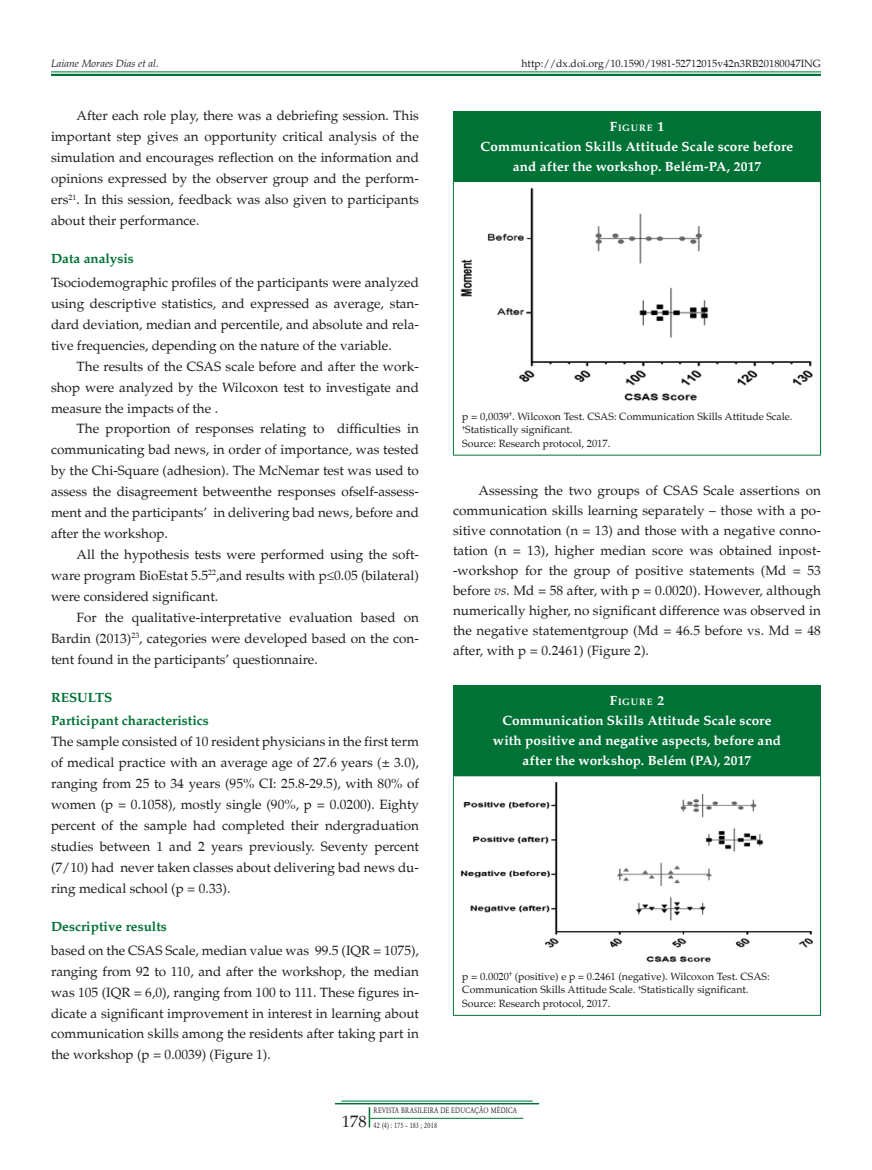
<style>
.page{position:relative;width:872px;height:1170px;background:#fff}
.page>*{position:absolute;margin:0;border:0;box-sizing:border-box;transform-origin:0 0}
.Body_Ingles{font:13.5px/20.9px "Palton Roman";color:#231f20;text-align:justify}
.Left{font:13.5px/20.9px "Palton Roman";color:#231f20;text-align:justify}
.ABV{font:13.5px/20px "Palton Roman";letter-spacing:.005em;color:#231f20;text-align:justify}
.O_White{font:700 13.5px/20px "Palton";letter-spacing:.01em;color:#fff;text-align:center}
.G{font:700 13.5px "Palton";color:#007236}
.TE_c7{font:10.5px/13.5px "Palton Roman";color:#231f20}
.t1{font:italic 10.5px "Palton";color:#231f20}
.O_White-2{font:700 9.45px "Palton";letter-spacing:.08em;color:#fff}
.t2{font:8.25px/15px "Garamond";letter-spacing:.03em;color:#231f20;scale:.8 1}
.s1{font-size:13.5px}
.s2{font-family:"Palton";font-style:italic}
.s3{font-family:"Palton Roman";font-size:16.5px}
</style>
<div class="page">
<hr style="left:370px;top:1117px;width:153px;height:1px;background:#007236">
<svg style="left:369px;top:1107px;width:1px;height:20px"></svg>
<hr style="left:341px;top:1100px;width:192px;height:1px;background:#007236">
<hr style="left:335px;top:1102px;width:204px;height:2px;background:#007236">
<hr style="left:51px;top:71px;width:770px;height:1px;background:#007236">
<hr style="left:51px;top:74px;width:770px;height:2px;background:#007236">
<div style="left:453px;top:111px;width:367px;height:70px;background:#007236"></div>
<hr style="left:453px;top:181px;width:368px;height:1px;background:#007236">
<hr style="left:453px;top:182px;width:1px;height:272px;background:#007236">
<hr style="left:820px;top:182px;width:1px;height:272px;background:#007236">
<hr style="left:453px;top:454px;width:368px;height:1px;background:#007236">
<img style="left:460px;top:188px;width:353px;height:213px">
<div style="left:453px;top:685px;width:367px;height:90px;background:#007236"></div>
<hr style="left:453px;top:775px;width:368px;height:1px;background:#007236">
<hr style="left:453px;top:776px;width:1px;height:238px;background:#007236">
<hr style="left:820px;top:776px;width:1px;height:238px;background:#007236">
<hr style="left:453px;top:1014px;width:368px;height:1px;background:#007236">
<img style="left:460px;top:782px;width:353px;height:180px">
<p class="t1" style="left:51px;top:58px;width:109px">Laiane Moraes Dias et al.</p>
<p class="TE_c7" style="left:521px;top:57px;width:301px">http://dx.doi.org/10.1590/1981-52712015v42n3RB20180047ING</p>
<p class="Body_Ingles" style="left:51px;top:106px;width:369px;text-indent:26px">After each role play, there was a debriefing session. This important step gives an opportunity critical analysis of the simulation and encourages reflection on the information and opinions expressed by the observer group and the perform&shy;ers<sup>21</sup>. In this session, feedback was also given to participants about their performance.</p>
<p class="G" style="left:51px;top:250px;width:84px">Data analysis</p>
<p class="Left" style="left:51px;top:272px;width:369px">Tsociodemographic profiles of the participants were analyzed using descriptive statistics, and expressed as average, stan&shy;dard deviation, median and percentile, and absolute and rela&shy;tive frequencies, depending on the nature of the variable.</p>
<p class="Body_Ingles" style="left:51px;top:356px;width:369px;text-indent:26px">The results of the CSAS scale before and after the work&shy;shop were analyzed by the Wilcoxon test to investigate and measure the impacts of the .</p>
<p class="Body_Ingles" style="left:51px;top:418px;width:369px;text-indent:26px">The proportion of responses relating to difficulties in communicating bad news, in order of importance, was tested by the Chi-Square (adhesion). The McNemar test was used to assess the disagreement betweenthe responses ofself-assess&shy;ment and the participants’ in delivering bad news, before and after the workshop.</p>
<p class="Body_Ingles" style="left:51px;top:544px;width:369px;text-indent:26px">All the hypothesis tests were performed using the soft&shy;ware program BioEstat 5.5<sup>22</sup>,and results with p≤0.05 (bilateral) were considered significant.</p>
<p class="Body_Ingles" style="left:51px;top:607px;width:369px;text-indent:26px">For the qualitative-interpretative evaluation based on Bardin (2013)<sup>23</sup>, categories were developed based on the con&shy;tent found in the participants’ questionnaire.</p>
<p class="G" style="left:51px;top:689px;width:63px">RESULTS</p>
<h1 class="G" style="left:51px;top:713px;width:159px">Participant characteristics</h1>
<p class="Left" style="left:51px;top:731px;width:369px">The sample consisted of 10 resident physicians in the first term of medical practice with an average age of 27.6 years (± 3.0), ranging from 25 to 34 years (95% CI: 25.8-29.5), with 80% of women (p = 0.1058), mostly single (90%, p = 0.0200). Eighty percent of the sample had completed their ndergraduation studies between 1 and 2 years previously. Seventy percent (7/10) had never taken classes about delivering bad news du&shy;ring medical school (p = 0.33).</p>
<p class="G" style="left:51px;top:918px;width:117px">Descriptive results</p>
<p class="Left" style="left:51px;top:939px;width:369px">based on the CSAS Scale, median value was 99.5 (IQR = 1075), ranging from 92 to 110, and after the workshop, the median was 105 (IQR = 6,0), ranging from 100 to 111. These figures in&shy;dicate a significant improvement in interest in learning about communication skills among the residents after taking part in the workshop (p = 0.0039) (Figure 1).</p>
<p class="O_White-2" style="left:610px;top:122px;width:56px"><span class="s1">F</span>IGURE <span class="s1">1</span></p>
<p class="O_White" style="left:480px;top:136px;width:314px">Communication Skills Attitude Scale score before and after the workshop. Belém-PA, 2017</p>
<p class="TE_c7" style="left:462px;top:409px;width:332px">p = 0,0039<sup>†</sup>. Wilcoxon Test. CSAS: Communication Skills Attitude Scale. <sup>†</sup>Statistically significant.</p>
<p class="TE_c7" style="left:462px;top:436px;width:150px">Source: Research protocol, 2017.</p>
<p class="ABV" style="left:453px;top:481px;width:369px;text-indent:26px">Assessing the two groups of CSAS Scale assertions on communication skills learning separately – those with a po&shy;sitive connotation (n = 13) and those with a negative conno&shy;tation (n = 13), higher median score was obtained inpost--workshop for the group of positive statements (Md = 53 before <span class="s2">vs.</span> Md = 58 after, with p = 0.0020). However, although numerically higher, no significant difference was observed in the negative statementgroup (Md = 46.5 before vs. Md = 48 after, with p = 0.2461) (Figure 2).</p>
<p class="O_White-2" style="left:610px;top:696px;width:56px"><span class="s1">F</span>IGURE <span class="s1">2</span></p>
<p class="O_White" style="left:493px;top:710px;width:290px">Communication Skills Attitude Scale score with positive and negative aspects, before and after the workshop. Belém (PA), 2017</p>
<p class="TE_c7" style="left:462px;top:969px;width:309px">p = 0.0020<sup>†</sup> (positive) e p = 0.2461 (negative). Wilcoxon Test. CSAS:<br>Communication Skills Attitude Scale. <sup>†</sup>Statistically significant.</p>
<p class="TE_c7" style="left:462px;top:996px;width:150px">Source: Research protocol, 2017.</p>
<p class="t2" style="left:342px;top:1102px;width:221px;text-indent:32px">REVISTA BRASILEIRA DE EDUCAÇÃO MÉDICA<br><span class="s3">178</span> 42 (4) : 175 – 183 ; 2018</p>
</div>
